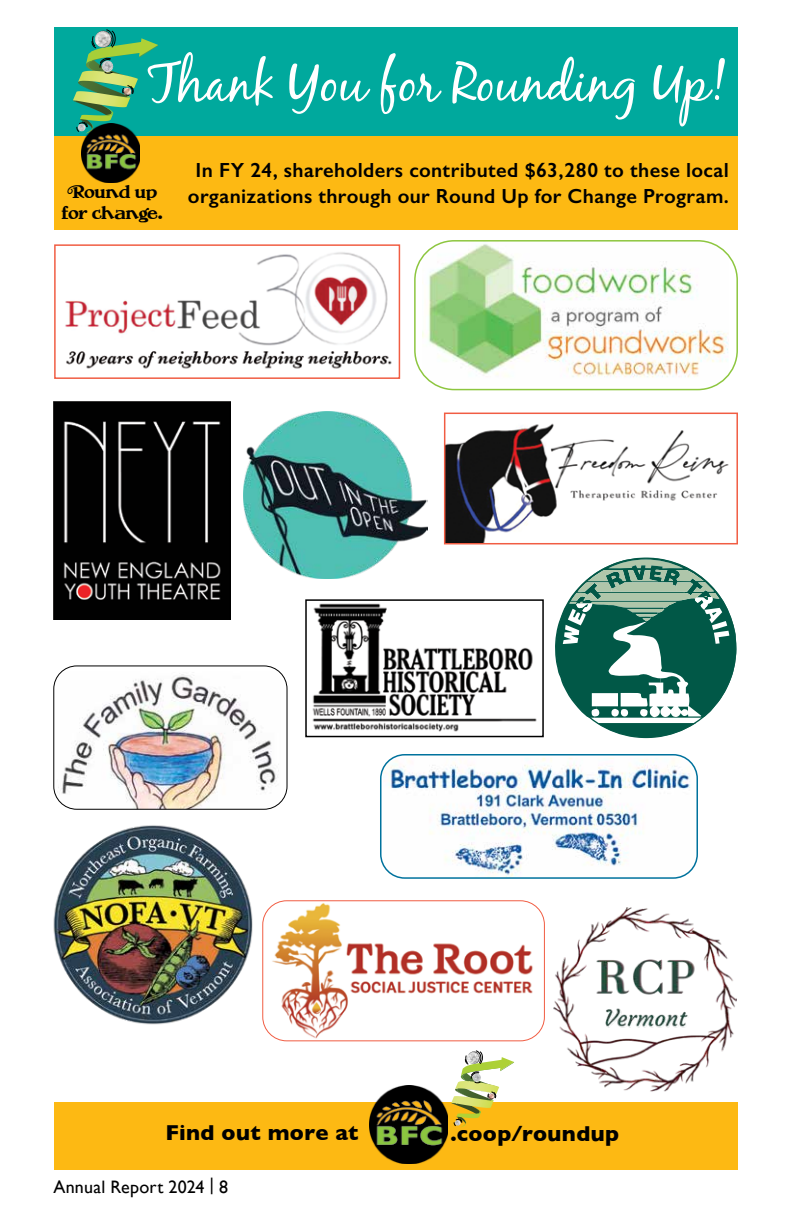
<style>
.page{position:relative;width:792px;height:1224px;background:#fff}
.page>*{position:absolute;margin:0;border:0;box-sizing:border-box;transform-origin:0 0}
.t1{font:54px "Black Jack Pro";color:#fff}
.t2{font:700 22px "Gill Sans";letter-spacing:.02em;color:#000}
.t3{font:600 20.4px "Gill Sans";letter-spacing:.02em;color:#000}
.t4{font:18px "Gill Sans";letter-spacing:.01em;color:#000}
.t5{font:17.8px "Portugal Vintage";color:#000}
.s1{font-family:"Gill Sans";font-weight:700}
</style>
<div class="page">
<div style="left:54px;top:27px;width:684px;height:114px;background:#00a99d"></div>
<img style="left:422px;top:241px;width:307px;height:145px">
<div style="left:414px;top:240px;width:324px;height:150px;border:2px solid #8dc63f;border-radius:39px"></div>
<div style="left:54px;top:136px;width:684px;height:94px;background:#fdb913"></div>
<div style="left:54px;top:1102px;width:684px;height:68px;background:#fdb913"></div>
<svg style="left:73px;top:30px;width:85px;height:102px"></svg>
<img style="left:82px;top:124px;width:58px;height:58px">
<img style="left:244px;top:411px;width:183px;height:168px">
<svg style="left:451px;top:1051px;width:63px;height:76px"></svg>
<img style="left:369px;top:1085px;width:78px;height:79px">
<img style="left:65px;top:252px;width:327px;height:117px">
<div style="left:54px;top:244px;width:346px;height:135px;border:2px solid #f15d43"></div>
<img style="left:312px;top:603px;width:225px;height:129px">
<div style="left:305px;top:599px;width:239px;height:138px;border:2px solid #000"></div>
<img style="left:383px;top:758px;width:312px;height:118px">
<div style="left:380px;top:754px;width:318px;height:125px;border:2px solid #00729d;border-radius:24px"></div>
<img style="left:57px;top:672px;width:224px;height:136px">
<div style="left:53px;top:665px;width:235px;height:145px;border:1px solid #000;border-radius:23px"></div>
<img style="left:447px;top:423px;width:282px;height:118px">
<div style="left:444px;top:413px;width:294px;height:131px;border:2px solid #f15d43"></div>
<img style="left:53px;top:401px;width:177px;height:219px">
<img style="left:53px;top:825px;width:200px;height:200px">
<img style="left:554px;top:908px;width:183px;height:184px">
<img style="left:270px;top:902px;width:268px;height:137px">
<div style="left:262px;top:900px;width:283px;height:141px;border:1px solid #f15d43;border-radius:24px"></div>
<svg style="left:555px;top:557px;width:182px;height:182px"></svg>
<h1 class="t1" style="left:148px;top:50px;width:580px">Thank You for Rounding Up!</h1>
<p class="t3" style="left:196px;top:158px;width:535px">In FY 24, shareholders contributed $63,280 to these local</p>
<p class="t5" style="left:67px;top:185px;width:91px">Round up</p>
<p class="t3" style="left:188px;top:184px;width:543px">organizations through our Round Up for Change Program.</p>
<p class="t5" style="left:62px;top:205px;width:102px">for change<span class="s1">.</span></p>
<p class="t2" style="left:165px;top:1115px;width:195px">Find out more at</p>
<p class="t2" style="left:450px;top:1116px;width:170px">.coop/roundup</p>
<p class="t4" style="left:53px;top:1176px;width:176px">Annual Report 2024 | 8</p>
</div>
